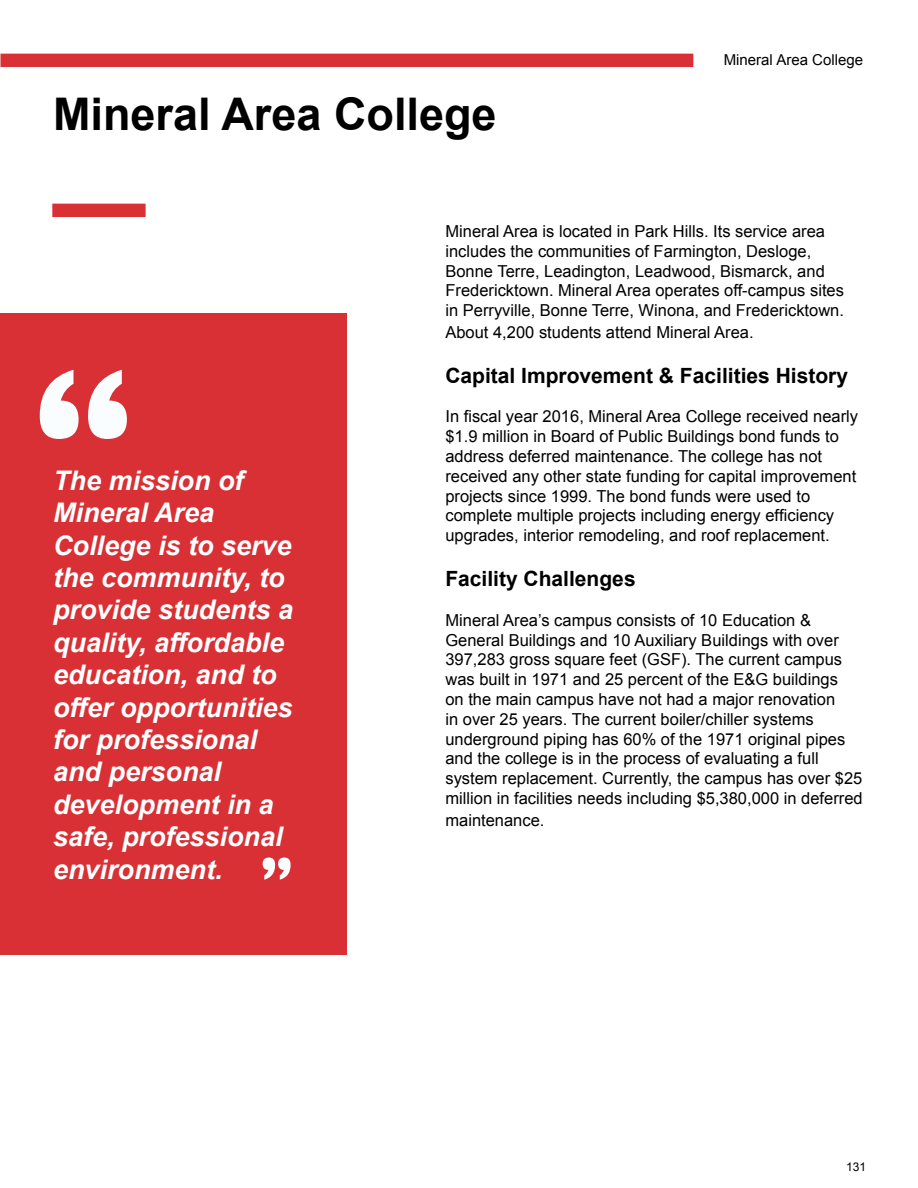
<style>
.page{position:relative;width:918px;height:1188px;background:#fff}
.page>*{position:absolute;margin:0;border:0;box-sizing:border-box;transform-origin:0 0}
.t1{font:700 226.5px "Britannic";color:#fafdff}
.t2{font:700 72.6px "Britannic";color:#fafdff}
.t3{font:700 45px "Arial";color:#000}
.t4{font:italic 700 27px/32.4px "Arial";color:#fff}
.t5{font:700 21px "Arial";color:#000}
.t6{font:16.5px/19.8px "Arial";color:#000}
.t7{font:15px "Arial";color:#000}
.t8{font:12px "Arial";color:#000}
</style>
<div class="page">
<div style="left:1px;top:54px;width:692px;height:12px;background:#d83034"></div>
<div style="left:0;top:54px;width:693px;height:13px;border:2px solid #d83034"></div>
<div style="left:52px;top:204px;width:94px;height:13px;background:#d83034"></div>
<div style="left:0;top:314px;width:347px;height:641px;background:#d83034"></div>
<h3 class="t3" style="left:53px;top:82px;width:445px">Mineral Area College</h3>
<p class="t7" style="left:724px;top:50px;width:141px">Mineral Area College</p>
<h1 class="t1" style="left:29px;top:320px;width:110px">“</h1>
<h3 class="t4" style="left:53px;top:465px;width:242px">The mission of<br>Mineral Area<br>College is to serve the community, to provide students a quality, affordable education, and to offer opportunities for professional and personal development in a safe, professional environment.</h3>
<h2 class="t2" style="left:259px;top:842px;width:36px">”</h2>
<p class="t6" style="left:445px;top:222px;width:400px">Mineral Area is located in Park Hills. Its service area includes the communities of Farmington, Desloge, Bonne Terre, Leadington, Leadwood, Bismarck, and Fredericktown. Mineral Area operates off-campus sites in Perryville, Bonne Terre, Winona, and Fredericktown.</p>
<p class="t6" style="left:445px;top:322px;width:310px">About 4,200 students attend Mineral Area.</p>
<p class="t5" style="left:445px;top:361px;width:404px">Capital Improvement &amp; Facilities History</p>
<p class="t6" style="left:445px;top:407px;width:414px">In fiscal year 2016, Mineral Area College received nearly $1.9 million in Board of Public Buildings bond funds to address deferred maintenance. The college has not received any other state funding for capital improvement projects since 1999. The bond funds were used to complete multiple projects including energy efficiency upgrades, interior remodeling, and roof replacement.</p>
<p class="t5" style="left:445px;top:564px;width:192px">Facility Challenges</p>
<p class="t6" style="left:445px;top:610px;width:419px">Mineral Area’s campus consists of 10 Education &amp; General Buildings and 10 Auxiliary Buildings with over 397,283 gross square feet (GSF). The current campus was built in 1971 and 25 percent of the E&amp;G buildings<br>on the main campus have not had a major renovation<br>in over 25 years. The current boiler/chiller systems underground piping has 60% of the 1971 original pipes and the college is in the process of evaluating a full system replacement. Currently, the campus has over $25 million in facilities needs including $5,380,000 in deferred</p>
<p class="t6" style="left:445px;top:810px;width:101px">maintenance.</p>
<p class="t8" style="left:846px;top:1159px;width:22px">131</p>
</div>
